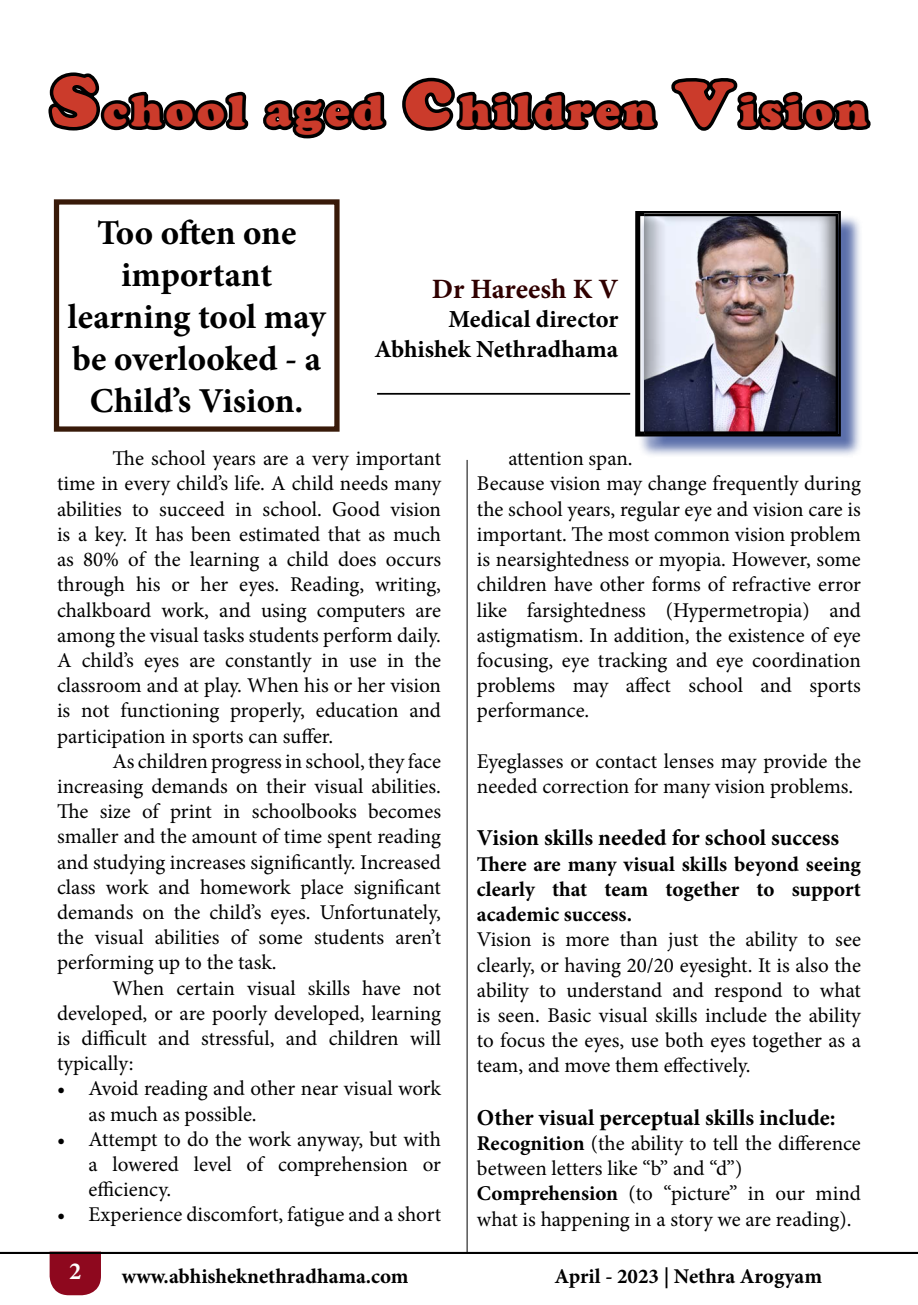
<style>
.page{position:relative;width:918px;height:1305px;background:#fff}
.page>*{position:absolute;margin:0;border:0;box-sizing:border-box;transform-origin:0 0}
.t1{font:43.75px "Cooper Black Std";letter-spacing:.08em;color:#cb3b2b}
.t2{font:700 35px/42px "Minion Pro";color:#000;text-align:center}
.t3{font:700 28px "Minion Pro";letter-spacing:-.005em;color:#300000}
.t4{font:700 24.5px "Minion Pro";color:#000}
.t5{font:700 24.5px "Minion Pro";color:#fff}
.t6{font:700 22.75px "Minion Pro";color:#000}
.t7{font:21px/25.2px "Minion Pro";color:#000;text-align:justify}
.t8{font:700 21px/25.2px "Minion Pro";color:#000;text-align:justify}
.s1{font-size:70px}
.s2{font-size:87.5px}
.s3{font-weight:700}
</style>
<div class="page">
<svg style="left:50px;top:1251px;width:51px;height:44px;background:#961a2e"></svg>
<hr style="left:0;top:1252px;width:918px;height:2px;background:#000">
<hr style="left:467px;top:460px;width:1px;height:793px;background:#000">
<div style="left:54px;top:199px;width:285px;height:233px;border:5px solid #381a09"></div>
<hr style="left:377px;top:393px;width:253px;height:2px;background:#000">
<svg style="left:48px;top:72px;width:204px;height:360px"></svg>
<svg style="left:263px;top:91px;width:124px;height:48px"></svg>
<svg style="left:399px;top:77px;width:472px;height:473px"></svg>
<p class="t1" style="left:50px;top:84px;width:818px"><span class="s1">S</span>chool aged <span class="s2">c</span>hildren <span class="s2">v</span>ision</p>
<p class="t2" style="left:68px;top:212px;width:259px">Too often one important learning tool may be overlooked - a<br>Child’s Vision.</p>
<p class="t7" style="left:57px;top:446px;width:385px;text-indent:56px">The school years are a very important time in every child’s life. A child needs many abilities to succeed in school. Good vision is a key. It has been estimated that as much as 80% of the learning a child does occurs through his or her eyes. Reading, writing, chalkboard work, and using computers are among the visual tasks students perform daily.<br>A child’s eyes are constantly in use in the classroom and at play. When his or her vision is not functioning properly, education and participation in sports can suffer.</p>
<p class="t7" style="left:57px;top:748px;width:385px;text-indent:56px">As children progress in school, they face increasing demands on their visual abilities.<br>The size of print in schoolbooks becomes smaller and the amount of time spent reading and studying increases significantly. Increased class work and homework place significant demands on the child’s eyes. Unfortunately, the visual abilities of some students aren’t performing up to the task.</p>
<p class="t7" style="left:57px;top:975px;width:385px;text-indent:56px">When certain visual skills have not developed, or are poorly developed, learning is difficult and stressful, and children will typically:</p>
<p class="t7" style="left:89px;top:1076px;width:354px;text-indent:-32px">• Avoid reading and other near visual work as much as possible.</p>
<p class="t7" style="left:89px;top:1126px;width:354px;text-indent:-32px">• Attempt to do the work anyway, but with a lowered level of comprehension or efficiency.</p>
<p class="t7" style="left:57px;top:1202px;width:385px">• Experience discomfort, fatigue and a short</p>
<p class="t3" style="left:432px;top:269px;width:188px">Dr Hareesh K V</p>
<p class="t4" style="left:448px;top:302px;width:171px">Medical director</p>
<p class="t4" style="left:374px;top:331px;width:245px">Abhishek Nethradhama</p>
<p class="t7" style="left:508px;top:446px;width:126px">attention span.</p>
<p class="t7" style="left:477px;top:471px;width:385px">Because vision may change frequently during the school years, regular eye and vision care is important. The most common vision problem is nearsightedness or myopia. However, some children have other forms of refractive error like farsightedness (Hypermetropia) and astigmatism. In addition, the existence of eye focusing, eye tracking and eye coordination problems may affect school and sports performance.</p>
<p class="t7" style="left:477px;top:748px;width:385px">Eyeglasses or contact lenses may provide the needed correction for many vision problems.</p>
<p class="t6" style="left:477px;top:822px;width:364px">Vision skills needed for school success</p>
<p class="t8" style="left:477px;top:851px;width:385px">There are many visual skills beyond seeing clearly that team together to support academic success.</p>
<p class="t7" style="left:477px;top:927px;width:385px">Vision is more than just the ability to see clearly, or having 20/20 eyesight. It is also the ability to understand and respond to what is seen. Basic visual skills include the ability to focus the eyes, use both eyes together as a team, and move them effectively.</p>
<p class="t6" style="left:477px;top:1101px;width:360px">Other visual perceptual skills include:</p>
<p class="t7" style="left:477px;top:1131px;width:385px"><span class="s3">Recognition</span> (the ability to tell the difference between letters like “b” and “d”)</p>
<p class="t7" style="left:477px;top:1181px;width:385px"><span class="s3">Comprehension</span> (to “picture” in our mind what is happening in a story we are reading).</p>
<p class="t5" style="left:69px;top:1254px;width:14px">2</p>
<p class="t8" style="left:122px;top:1263px;width:288px">www.abhisheknethradhama.com</p>
<p class="t8" style="left:554px;top:1263px;width:269px">April - 2023 | Nethra Arogyam</p>
</div>
